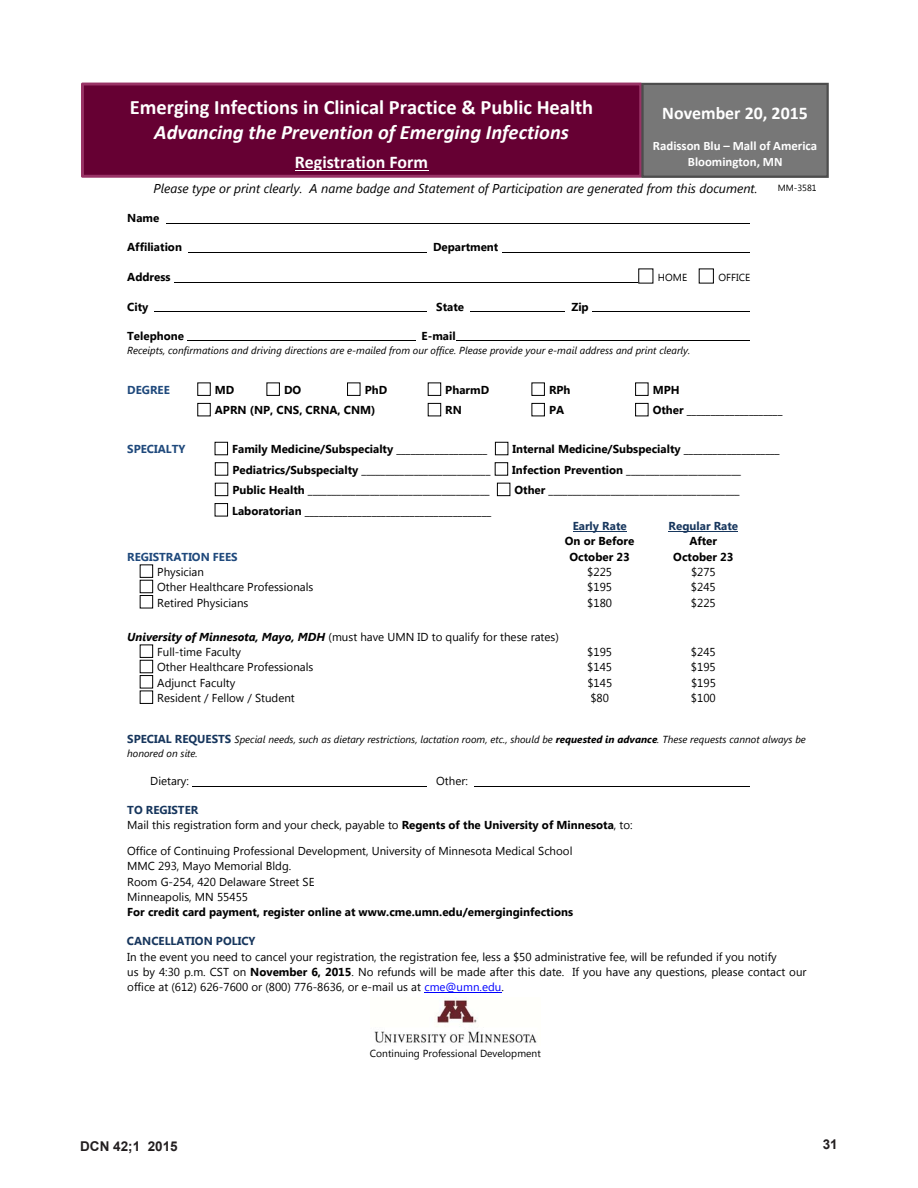
<style>
.page{position:relative;width:918px;height:1188px;background:#fff}
.page>*{position:absolute;margin:0;border:0;box-sizing:border-box;transform-origin:0 0}
.t1{font:700 20.55px/25px "Calibri";color:#fff;text-align:center}
.t2{font:700 17.85px "Calibri";color:#fff}
.t3{font:700 13.5px "Arial";color:#231f20}
.t4{font:italic 12.9px "Segoe UI";color:#000}
.t5{font:700 12.9px/15.6px "Calibri";color:#fff;text-align:center}
.t6{font:11.55px/15.3px "Segoe UI";color:#000}
.t7{font:700 11.55px "Segoe UI";color:#000}
.t8{font:700 11.55px "Segoe UI";color:#1f497c}
.t9{font:700 11.55px "Segoe UI";color:#17365d}
.t10{font:italic 10.2px/14px "Segoe UI";color:#000}
.t11{font:10.2px "Segoe UI";color:#000}
.t12{font:9px "Segoe UI";color:#000}
.s1{font-style:italic}
.s2{font-weight:700}
.s3{font-weight:700;font-style:italic}
.s4{font-weight:700;font-style:normal;font-size:11.55px;color:#17365d}
.s5{font-weight:700;color:#17365d}
.s6{font-family:"Arial";font-weight:700;font-size:10.2px;color:#fff}
.s7{color:#00f}
</style>
<div class="page">
<img style="left:374px;top:998px;width:163px;height:45px">
<svg style="left:81px;top:83px;width:560px;height:95px;background:#690436"></svg>
<hr style="left:295px;top:170px;width:133px;height:1px;background:#fff">
<svg style="left:641px;top:83px;width:188px;height:95px;background:#747474"></svg>
<hr style="left:166px;top:223px;width:583px;height:1px;background:#000">
<hr style="left:188px;top:252px;width:239px;height:1px;background:#000">
<hr style="left:502px;top:252px;width:247px;height:1px;background:#000">
<hr style="left:174px;top:282px;width:463px;height:1px;background:#000">
<hr style="left:155px;top:312px;width:272px;height:1px;background:#000">
<hr style="left:470px;top:312px;width:95px;height:1px;background:#000">
<hr style="left:592px;top:312px;width:157px;height:1px;background:#000">
<hr style="left:187px;top:341px;width:228px;height:1px;background:#000">
<hr style="left:456px;top:341px;width:293px;height:1px;background:#000">
<div style="left:197px;top:382px;width:14px;height:14px;border:1px solid #000"></div>
<div style="left:266px;top:382px;width:14px;height:14px;border:1px solid #000"></div>
<div style="left:347px;top:382px;width:14px;height:14px;border:1px solid #000"></div>
<div style="left:428px;top:382px;width:13px;height:14px;border:1px solid #000"></div>
<div style="left:531px;top:382px;width:14px;height:14px;border:1px solid #000"></div>
<div style="left:635px;top:382px;width:14px;height:14px;border:1px solid #000"></div>
<div style="left:197px;top:403px;width:14px;height:13px;border:1px solid #000"></div>
<div style="left:428px;top:403px;width:13px;height:13px;border:1px solid #000"></div>
<div style="left:531px;top:403px;width:14px;height:13px;border:1px solid #000"></div>
<div style="left:635px;top:403px;width:14px;height:13px;border:1px solid #000"></div>
<div style="left:215px;top:442px;width:13px;height:13px;border:1px solid #000"></div>
<div style="left:495px;top:442px;width:13px;height:13px;border:1px solid #000"></div>
<div style="left:215px;top:462px;width:13px;height:14px;border:1px solid #000"></div>
<div style="left:495px;top:462px;width:13px;height:14px;border:1px solid #000"></div>
<div style="left:215px;top:483px;width:13px;height:13px;border:1px solid #000"></div>
<div style="left:497px;top:483px;width:13px;height:13px;border:1px solid #000"></div>
<div style="left:215px;top:503px;width:13px;height:14px;border:1px solid #000"></div>
<hr style="left:573px;top:531px;width:54px;height:1px;background:#17365d">
<hr style="left:669px;top:531px;width:69px;height:1px;background:#17365d">
<div style="left:140px;top:564px;width:13px;height:14px;border:1px solid #000"></div>
<div style="left:140px;top:580px;width:13px;height:13px;border:1px solid #000"></div>
<div style="left:140px;top:595px;width:13px;height:13px;border:1px solid #000"></div>
<div style="left:140px;top:644px;width:13px;height:14px;border:1px solid #000"></div>
<div style="left:140px;top:660px;width:13px;height:13px;border:1px solid #000"></div>
<div style="left:140px;top:675px;width:13px;height:14px;border:1px solid #000"></div>
<div style="left:140px;top:690px;width:13px;height:14px;border:1px solid #000"></div>
<hr style="left:192px;top:786px;width:235px;height:1px;background:#000">
<hr style="left:474px;top:786px;width:275px;height:1px;background:#000">
<hr style="left:424px;top:992px;width:77px;height:1px;background:#00f">
<p class="t1" style="left:130px;top:95px;width:465px">Emerging Infections in Clinical Practice &amp; Public Health<br><span class="s1">Advancing the Prevention of Emerging Infections</span></p>
<p class="t2" style="left:295px;top:151px;width:135px">Registration Form</p>
<p class="t2" style="left:662px;top:102px;width:147px">November 20, 2015</p>
<p class="t5" style="left:653px;top:138px;width:166px">Radisson Blu – Mall of America<br>Bloomington, MN</p>
<p class="t4" style="left:154px;top:179px;width:605px">Please type or print clearly. A name badge and Statement of Participation are generated from this document.</p>
<p class="t7" style="left:127px;top:210px;width:34px">Name</p>
<p class="t7" style="left:127px;top:239px;width:56px">Affiliation</p>
<p class="t7" style="left:433px;top:239px;width:67px">Department</p>
<p class="t7" style="left:127px;top:269px;width:45px">Address</p>
<p class="t11" style="left:658px;top:271px;width:31px">HOME</p>
<p class="t11" style="left:718px;top:271px;width:33px">OFFICE</p>
<p class="t7" style="left:127px;top:298px;width:23px">City</p>
<p class="t7" style="left:436px;top:298px;width:29px">State</p>
<p class="t7" style="left:571px;top:298px;width:19px">Zip</p>
<p class="t7" style="left:127px;top:327px;width:58px">Telephone</p>
<p class="t7" style="left:422px;top:327px;width:36px">E-mail</p>
<p class="t10" style="left:127px;top:343px;width:565px">Receipts, confirmations and driving directions are e-mailed from our office. Please provide your e-mail address and print clearly.</p>
<p class="t8" style="left:127px;top:382px;width:44px">DEGREE</p>
<p class="t7" style="left:215px;top:382px;width:21px">MD</p>
<p class="t7" style="left:284px;top:382px;width:19px">DO</p>
<p class="t7" style="left:365px;top:382px;width:24px">PhD</p>
<p class="t7" style="left:445px;top:382px;width:45px">PharmD</p>
<p class="t7" style="left:549px;top:382px;width:23px">RPh</p>
<p class="t7" style="left:653px;top:382px;width:28px">MPH</p>
<p class="t7" style="left:215px;top:402px;width:162px">APRN (NP, CNS, CRNA, CNM)</p>
<p class="t7" style="left:445px;top:402px;width:18px">RN</p>
<p class="t7" style="left:549px;top:402px;width:17px">PA</p>
<p class="t7" style="left:653px;top:402px;width:131px">Other ____________________</p>
<p class="t8" style="left:127px;top:441px;width:60px">SPECIALTY</p>
<p class="t7" style="left:232px;top:441px;width:257px">Family Medicine/Subspecialty ___________________</p>
<p class="t7" style="left:513px;top:441px;width:269px">Internal Medicine/Subspecialty ____________________</p>
<p class="t6" style="left:232px;top:462px;width:260px"><span class="s2">Pediatrics/Subspecialty</span> ___________________________</p>
<p class="t6" style="left:512px;top:462px;width:230px"><span class="s2">Infection Prevention</span> ________________________</p>
<p class="t6" style="left:232px;top:482px;width:259px"><span class="s2">Public Health</span> ______________________________________</p>
<p class="t6" style="left:515px;top:482px;width:227px"><span class="s2">Other</span> ________________________________________</p>
<p class="t7" style="left:232px;top:502px;width:261px">Laboratorian _______________________________________</p>
<p class="t9" style="left:573px;top:518px;width:56px">Early Rate</p>
<p class="t9" style="left:669px;top:518px;width:71px">Regular Rate</p>
<p class="t7" style="left:565px;top:533px;width:71px">On or Before</p>
<p class="t7" style="left:689px;top:533px;width:29px">After</p>
<p class="t8" style="left:127px;top:548px;width:112px">REGISTRATION FEES</p>
<p class="t7" style="left:570px;top:548px;width:62px">October 23</p>
<p class="t7" style="left:673px;top:548px;width:62px">October 23</p>
<p class="t6" style="left:157px;top:564px;width:48px">Physician</p>
<p class="t6" style="left:587px;top:564px;width:26px">$225</p>
<p class="t6" style="left:691px;top:564px;width:26px">$275</p>
<p class="t6" style="left:157px;top:579px;width:158px">Other Healthcare Professionals</p>
<p class="t6" style="left:587px;top:579px;width:26px">$195</p>
<p class="t6" style="left:691px;top:579px;width:26px">$245</p>
<p class="t6" style="left:157px;top:594px;width:93px">Retired Physicians</p>
<p class="t6" style="left:587px;top:594px;width:26px">$180</p>
<p class="t6" style="left:691px;top:594px;width:26px">$225</p>
<p class="t6" style="left:157px;top:628px;width:403px;text-indent:-30px"><span class="s3">University of Minnesota, Mayo, MDH</span> (must have UMN ID to qualify for these rates)<br>Full-time Faculty</p>
<p class="t12" style="left:778px;top:181px;width:41px">MM-3581</p>
<p class="t6" style="left:587px;top:644px;width:26px">$195</p>
<p class="t6" style="left:691px;top:644px;width:26px">$245</p>
<p class="t6" style="left:157px;top:659px;width:158px">Other Healthcare Professionals</p>
<p class="t6" style="left:587px;top:659px;width:26px">$145</p>
<p class="t6" style="left:691px;top:659px;width:26px">$195</p>
<p class="t6" style="left:157px;top:674px;width:80px">Adjunct Faculty</p>
<p class="t6" style="left:587px;top:674px;width:26px">$145</p>
<p class="t6" style="left:691px;top:674px;width:26px">$195</p>
<p class="t6" style="left:157px;top:690px;width:139px">Resident / Fellow / Student</p>
<p class="t6" style="left:590px;top:690px;width:20px">$80</p>
<p class="t6" style="left:691px;top:690px;width:26px">$100</p>
<p class="t10" style="left:127px;top:732px;width:680px"><span class="s4">SPECIAL REQUESTS</span> Special needs, such as dietary restrictions, lactation room, etc., should be <span class="s2">requested in advance</span>. These requests cannot always be honored on site.</p>
<p class="t6" style="left:150px;top:773px;width:40px">Dietary:</p>
<p class="t6" style="left:436px;top:773px;width:33px">Other:</p>
<p class="t6" style="left:127px;top:802px;width:507px"><span class="s5">TO REGISTER<br></span>Mail this registration form and your check, payable to <span class="s2">Regents of the University of Minnesota</span>, to:</p>
<p class="t6" style="left:127px;top:843px;width:447px">Office of Continuing Professional Development, University of Minnesota Medical School MMC 293, Mayo Memorial Bldg.<br>Room G-254, 420 Delaware Street SE<br>Minneapolis, MN 55455<br><span class="s2">For credit card payment, register online at www.cme.umn.edu/emerginginfections</span></p>
<p class="t6" style="left:127px;top:933px;width:681px;text-indent:-23px"><span class="s6">3167</span><span class="s5">CANCELLATION POLICY<br></span>In the event you need to cancel your registration, the registration fee, less a $50 administrative fee, will be refunded if you notify<br>us by 4:30 p.m. CST on <span class="s2">November 6, 2015</span>. No refunds will be made after this date. If you have any questions, please contact our office at (612) 626-7600 or (800) 776-8636, or e-mail us at <span class="s7">cme@umn.edu</span>.</p>
<p class="t11" style="left:370px;top:1046px;width:172px">Continuing Professional Development</p>
<p class="t3" style="left:80px;top:1137px;width:99px">DCN 42;1 2015</p>
<p class="t3" style="left:823px;top:1135px;width:17px">31</p>
</div>
